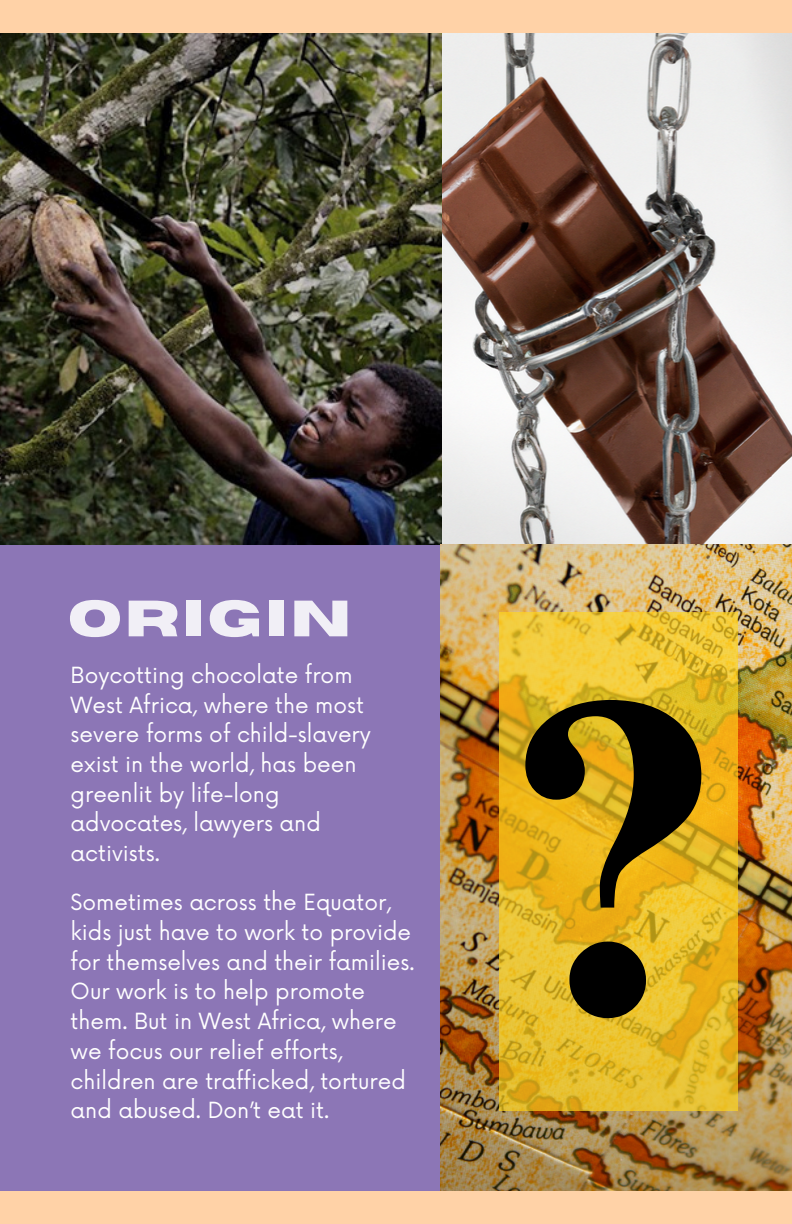
<style>
.page{position:relative;width:792px;height:1224px;background:#ffd2a7}
.page>*{position:absolute;margin:0;border:0;box-sizing:border-box;transform-origin:0 0}
.t1{font:700 453.2px "Te X Gyre Termes";color:#000}
.t2{font:700 51px "Horizon";letter-spacing:.055em;color:#fff}
.t3{font:21.8px/29.8px "Now";color:#fff}
</style>
<div class="page">
<img style="left:441px;top:33px;width:351px;height:511px">
<img style="left:0;top:33px;width:441px;height:511px">
<div style="left:0;top:544px;width:441px;height:647px;background:#8c76b6"></div>
<img style="left:441px;top:544px;width:351px;height:647px">
<svg style="left:500px;top:612px;width:238px;height:498px;background:#e5b926"></svg>
<h2 class="t2" style="left:68px;top:594px;width:285px">ORIGIN</h2>
<p class="t3" style="left:71px;top:661px;width:302px">Boycotting chocolate from<br>West Africa, where the most severe forms of child-slavery exist in the world, has been greenlit by life-long advocates, lawyers and activists.</p>
<p class="t3" style="left:71px;top:889px;width:345px">Sometimes across the Equator, kids just have to work to provide for themselves and their families.<br>Our work is to help promote them. But in West Africa, where we focus our relief efforts, children are trafficked, tortured and abused. Don’t eat it.</p>
<p class="t1" style="left:500px;top:506px;width:228px">?</p>
</div>
